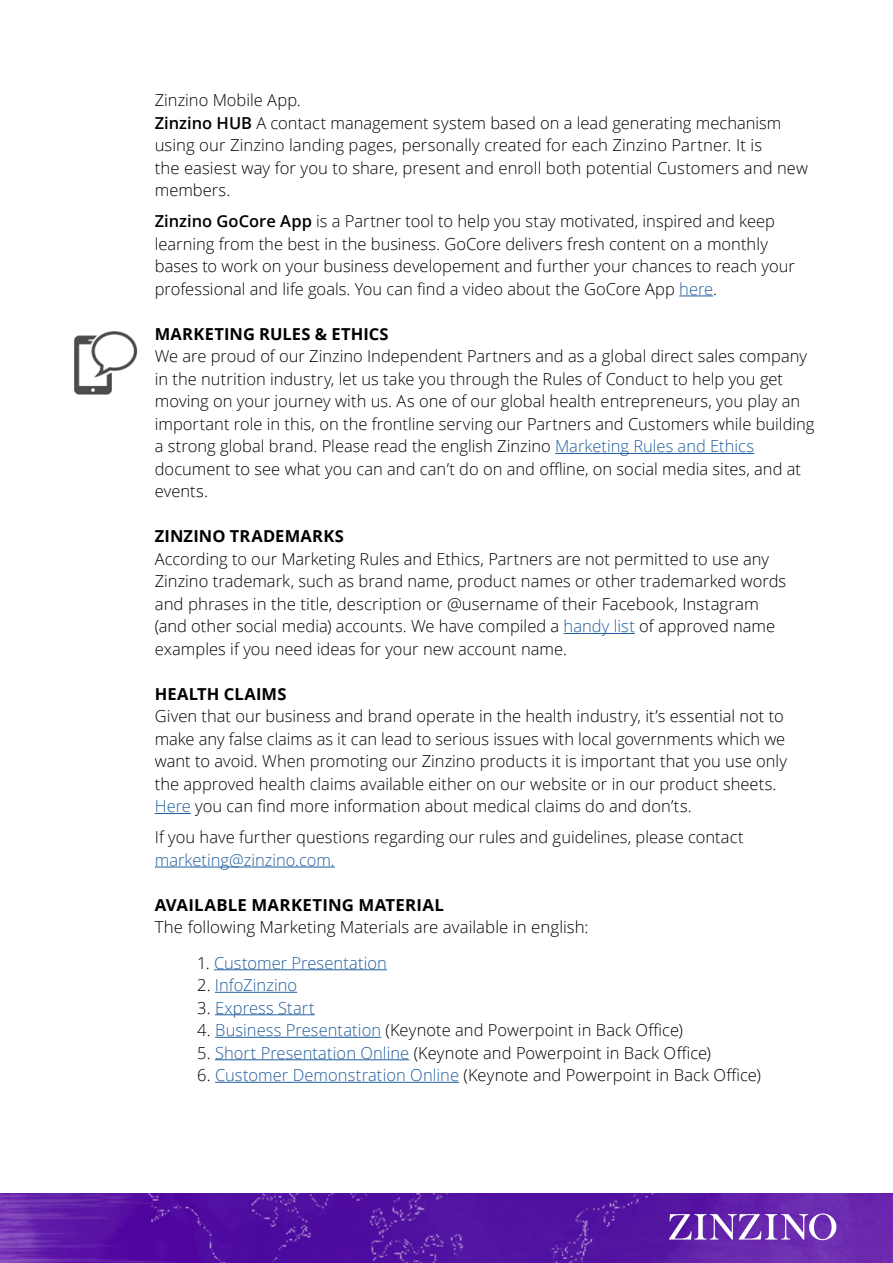
<style>
.page{position:relative;width:893px;height:1263px;background:#fff}
.page>*{position:absolute;margin:0;border:0;box-sizing:border-box;transform-origin:0 0}
.t1{font:300 16.5px/22.5px "Open Sans";color:#000}
.t2{font:700 16.5px "Open Sans";letter-spacing:.01em;color:#000}
.t3{font:300 16.5px "Open Sans";color:#215e9e}
.s1{font-weight:600}
.s2{color:#215e9e}
.s3{color:#000}
</style>
<div class="page">
<img style="left:0;top:1194px;width:893px;height:69px">
<svg style="left:669px;top:1213px;width:167px;height:27px"></svg>
<hr style="left:679px;top:296px;width:34px;height:1px;background:#215e9e">
<hr style="left:555px;top:453px;width:199px;height:1px;background:#215e9e">
<hr style="left:564px;top:633px;width:71px;height:1px;background:#215e9e">
<hr style="left:155px;top:813px;width:36px;height:1px;background:#215e9e">
<hr style="left:155px;top:867px;width:180px;height:1px;background:#215e9e">
<hr style="left:214px;top:969px;width:173px;height:1px;background:#215e9e">
<hr style="left:215px;top:992px;width:82px;height:1px;background:#215e9e">
<hr style="left:215px;top:1014px;width:100px;height:1px;background:#215e9e">
<hr style="left:215px;top:1037px;width:166px;height:1px;background:#215e9e">
<hr style="left:215px;top:1059px;width:194px;height:1px;background:#215e9e">
<hr style="left:215px;top:1082px;width:244px;height:1px;background:#215e9e">
<img style="left:74px;top:331px;width:63px;height:64px">
<p class="t1" style="left:155px;top:88px;width:655px">Zinzino Mobile App.<br><span class="s1">Zinzino HUB</span> A contact management system based on a lead generating mechanism using our Zinzino landing pages, personally created for each Zinzino Partner. It is<br>the easiest way for you to share, present and enroll both potential Customers and new members.</p>
<p class="t1" style="left:155px;top:210px;width:642px"><span class="s1">Zinzino GoCore App</span> is a Partner tool to help you stay motivated, inspired and keep learning from the best in the business. GoCore delivers fresh content on a monthly bases to work on your business developement and further your chances to reach your professional and life goals. You can find a video about the GoCore App <span class="s2">here</span>.</p>
<p class="t2" style="left:155px;top:322px;width:235px">MARKETING RULES &amp; ETHICS</p>
<p class="t1" style="left:155px;top:345px;width:661px">We are proud of our Zinzino Independent Partners and as a global direct sales company in the nutrition industry, let us take you through the Rules of Conduct to help you get moving on your journey with us. As one of our global health entrepreneurs, you play an important role in this, on the frontline serving our Partners and Customers while building a strong global brand. Please read the english Zinzino <span class="s2">Marketing Rules and Ethics </span>document to see what you can and can’t do on and offline, on social media sites, and at events.</p>
<p class="t2" style="left:155px;top:525px;width:191px">ZINZINO TRADEMARKS</p>
<p class="t1" style="left:155px;top:547px;width:633px">According to our Marketing Rules and Ethics, Partners are not permitted to use any Zinzino trademark, such as brand name, product names or other trademarked words and phrases in the title, description or @username of their Facebook, Instagram (and other social media) accounts. We have compiled a <span class="s2">handy list</span> of approved name examples if you need ideas for your new account name.</p>
<p class="t2" style="left:155px;top:682px;width:133px">HEALTH CLAIMS</p>
<p class="t1" style="left:155px;top:705px;width:634px">Given that our business and brand operate in the health industry, it’s essential not to make any false claims as it can lead to serious issues with local governments which we want to avoid. When promoting our Zinzino products it is important that you use only the approved health claims available either on our website or in our product sheets.<br><span class="s2">Here</span> you can find more information about medical claims do and don’ts.</p>
<p class="t1" style="left:155px;top:826px;width:590px">If you have further questions regarding our rules and guidelines, please contact</p>
<p class="t3" style="left:155px;top:848px;width:182px">marketing@zinzino.com.</p>
<p class="t2" style="left:155px;top:893px;width:291px">AVAILABLE MARKETING MATERIAL</p>
<p class="t1" style="left:155px;top:916px;width:435px">The following Marketing Materials are available in english:</p>
<p class="t3" style="left:197px;top:951px;width:191px"><span class="s3">1.</span> Customer Presentation</p>
<p class="t3" style="left:197px;top:974px;width:101px"><span class="s3">2.</span> InfoZinzino</p>
<p class="t3" style="left:197px;top:996px;width:119px"><span class="s3">3.</span> Express Start</p>
<p class="t1" style="left:197px;top:1018px;width:487px">4. <span class="s2">Business Presentation</span> (Keynote and Powerpoint in Back Office)</p>
<p class="t1" style="left:197px;top:1041px;width:515px">5. <span class="s2">Short Presentation Online</span> (Keynote and Powerpoint in Back Office)</p>
<p class="t1" style="left:197px;top:1063px;width:565px">6. <span class="s2">Customer Demonstration Online</span> (Keynote and Powerpoint in Back Office)</p>
</div>
